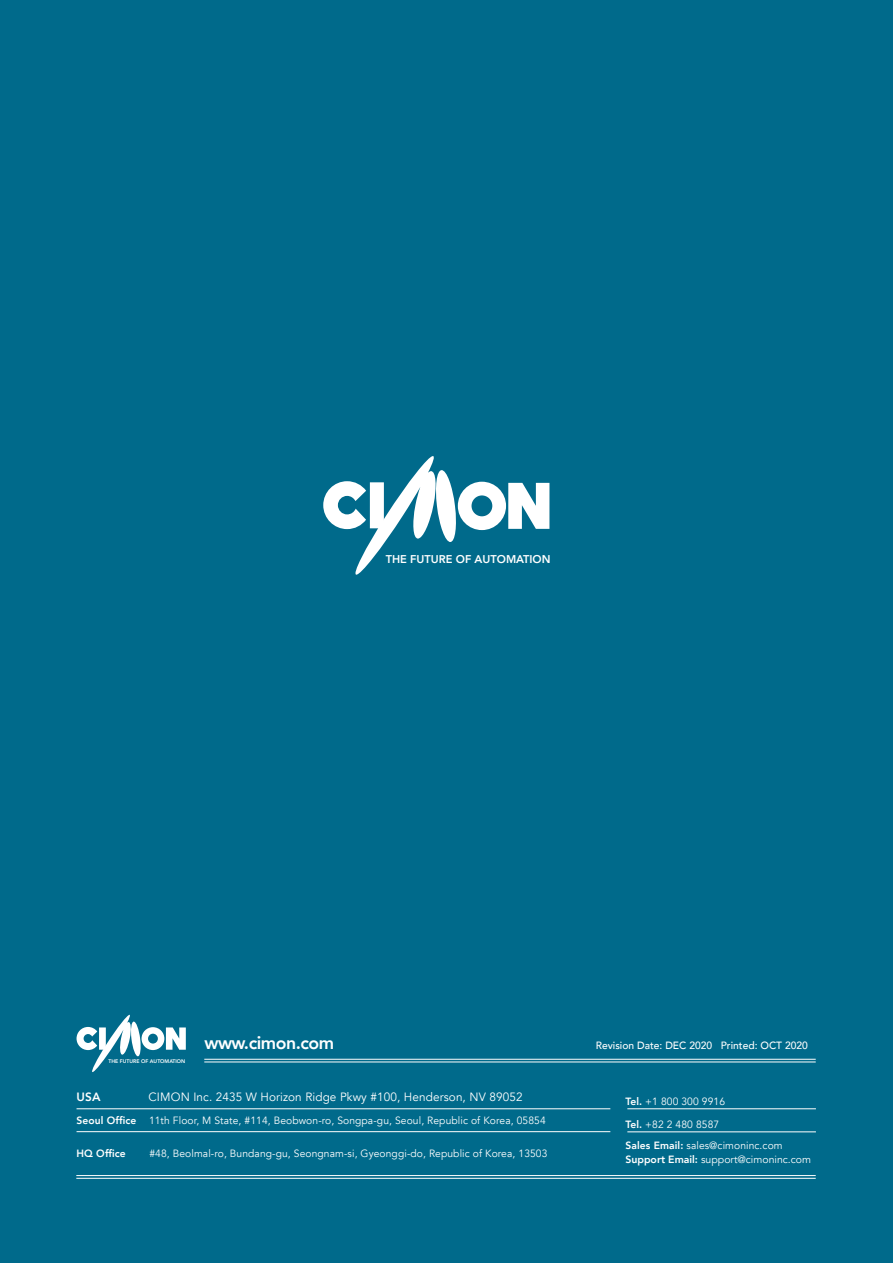
<style>
.page{position:relative;width:893px;height:1263px;background:#006a8b}
.page>*{position:absolute;margin:0;border:0;box-sizing:border-box;transform-origin:0 0}
.t1{font:800 18px "Avenir";letter-spacing:-.025em;color:#fff}
.t2{font:12px "Avenir";letter-spacing:.01em;color:#fff}
.t3{font:800 12px "Avenir";color:#fff}
.t4{font:800 11.25px "Avenir";color:#fff}
.Chart{font:10.5px "Avenir";letter-spacing:.01em;color:#fff}
.t5{font:500 10.5px "Avenir";color:#fff}
.t6{font:800 10.5px "Avenir";letter-spacing:.01em;color:#fff}
.t7{font:800 5.25px "Avenir";color:#fff}
.s1{font-weight:800}
</style>
<div class="page">
<svg style="left:323px;top:456px;width:226px;height:119px"></svg>
<hr style="left:77px;top:1108px;width:533px;height:1px;background:#fff">
<hr style="left:204px;top:1059px;width:612px;height:1px;background:#fff">
<hr style="left:204px;top:1061px;width:612px;height:1px;background:#fff">
<hr style="left:76px;top:1175px;width:740px;height:1px;background:#fff">
<hr style="left:76px;top:1178px;width:740px;height:1px;background:#fff">
<hr style="left:627px;top:1108px;width:189px;height:1px;background:#fff">
<hr style="left:627px;top:1131px;width:189px;height:1px;background:#fff">
<hr style="left:77px;top:1131px;width:533px;height:1px;background:#fff">
<svg style="left:77px;top:1015px;width:109px;height:57px"></svg>
<p class="t4" style="left:386px;top:551px;width:166px">THE FUTURE OF AUTOMATION</p>
<p class="t7" style="left:108px;top:1057px;width:78px">THE FUTURE OF AUTOMATION</p>
<p class="t1" style="left:204px;top:1029px;width:131px">www.cimon.com</p>
<p class="t5" style="left:596px;top:1036px;width:214px">Revision Date: DEC 2020 Printed: OCT 2020</p>
<p class="t3" style="left:77px;top:1087px;width:25px">USA</p>
<p class="t2" style="left:149px;top:1089px;width:375px">CIMON Inc. 2435 W Horizon Ridge Pkwy #100, Henderson, NV 89052</p>
<p class="Chart" style="left:625px;top:1095px;width:101px"><span class="s1">Tel.</span> +1 800 300 9916</p>
<p class="Chart" style="left:77px;top:1114px;width:471px"><span class="s1">Seoul Office</span> 11th Floor, M State, #114, Beobwon-ro, Songpa-gu, Seoul, Republic of Korea, 05854</p>
<p class="Chart" style="left:625px;top:1118px;width:95px"><span class="s1">Tel.</span> +82 2 480 8587</p>
<p class="t6" style="left:77px;top:1145px;width:51px">HQ Office</p>
<p class="Chart" style="left:149px;top:1147px;width:400px">#48, Beolmal-ro, Bundang-gu, Seongnam-si, Gyeonggi-do, Republic of Korea, 13503</p>
<p class="Chart" style="left:625px;top:1139px;width:159px"><span class="s1">Sales Email:</span> sales@cimoninc.com</p>
<p class="Chart" style="left:625px;top:1153px;width:187px"><span class="s1">Support Email:</span> support@cimoninc.com</p>
</div>
